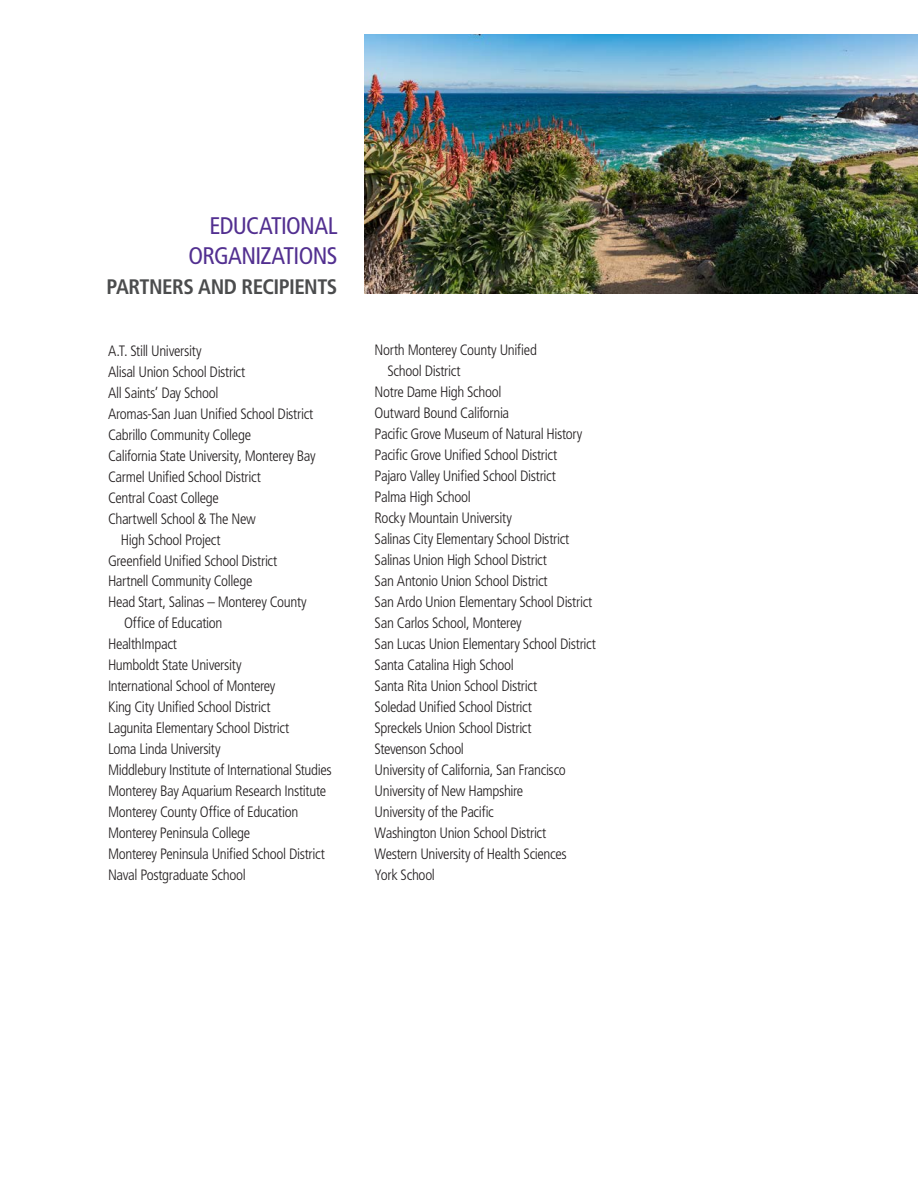
<style>
.page{position:relative;width:918px;height:1188px;background:#fff}
.page>*{position:absolute;margin:0;border:0;box-sizing:border-box;transform-origin:0 0}
.t1{font:condensed 24px "Frutiger LT Std";letter-spacing:-.025em;color:#522f90}
.t2{font:700 condensed 21px "Frutiger LT Std";letter-spacing:-.025em;color:#4b4c4d}
.t3{font:300 condensed 15px/21px "Frutiger LT Std";letter-spacing:-.025em;color:#231f20}
</style>
<div class="page">
<img style="left:364px;top:35px;width:554px;height:259px">
<p class="t1" style="left:210px;top:211px;width:129px">EDUCATIONAL</p>
<p class="t1" style="left:189px;top:241px;width:150px">ORGANIZATIONS</p>
<p class="t2" style="left:107px;top:274px;width:232px">PARTNERS AND RECIPIENTS</p>
<p class="t3" style="left:108px;top:340px;width:95px">A.T. Still University</p>
<p class="t3" style="left:108px;top:361px;width:139px">Alisal Union School District</p>
<p class="t3" style="left:108px;top:382px;width:112px">All Saints’ Day School</p>
<p class="t3" style="left:108px;top:403px;width:207px">Aromas-San Juan Unified School District</p>
<p class="t3" style="left:108px;top:424px;width:145px">Cabrillo Community College</p>
<p class="t3" style="left:108px;top:445px;width:209px">California State University, Monterey Bay</p>
<p class="t3" style="left:108px;top:466px;width:154px">Carmel Unified School District</p>
<p class="t3" style="left:108px;top:487px;width:112px">Central Coast College</p>
<p class="t3" style="left:121px;top:508px;width:136px;text-indent:-13px">Chartwell School &amp; The New<br>High School Project</p>
<p class="t3" style="left:108px;top:550px;width:171px">Greenfield Unified School District</p>
<p class="t3" style="left:108px;top:571px;width:146px">Hartnell Community College</p>
<p class="t3" style="left:124px;top:592px;width:184px;text-indent:-16px">Head Start, Salinas – Monterey County<br>Office of Education</p>
<p class="t3" style="left:108px;top:634px;width:71px">HealthImpact</p>
<p class="t3" style="left:108px;top:655px;width:135px">Humboldt State University</p>
<p class="t3" style="left:108px;top:676px;width:169px">International School of Monterey</p>
<p class="t3" style="left:108px;top:697px;width:164px">King City Unified School District</p>
<p class="t3" style="left:108px;top:718px;width:183px">Lagunita Elementary School District</p>
<p class="t3" style="left:108px;top:739px;width:114px">Loma Linda University</p>
<p class="t3" style="left:108px;top:760px;width:225px">Middlebury Institute of International Studies</p>
<p class="t3" style="left:108px;top:781px;width:220px">Monterey Bay Aquarium Research Institute</p>
<p class="t3" style="left:108px;top:802px;width:192px">Monterey County Office of Education</p>
<p class="t3" style="left:108px;top:823px;width:144px">Monterey Peninsula College</p>
<p class="t3" style="left:108px;top:844px;width:218px">Monterey Peninsula Unified School District</p>
<p class="t3" style="left:108px;top:865px;width:139px">Naval Postgraduate School</p>
<p class="t3" style="left:388px;top:340px;width:151px;text-indent:-13px">North Monterey County Unified<br>School District</p>
<p class="t3" style="left:375px;top:382px;width:128px">Notre Dame High School</p>
<p class="t3" style="left:375px;top:403px;width:136px">Outward Bound California</p>
<p class="t3" style="left:375px;top:424px;width:209px">Pacific Grove Museum of Natural History</p>
<p class="t3" style="left:375px;top:445px;width:184px">Pacific Grove Unified School District</p>
<p class="t3" style="left:375px;top:466px;width:183px">Pajaro Valley Unified School District</p>
<p class="t3" style="left:375px;top:487px;width:98px">Palma High School</p>
<p class="t3" style="left:375px;top:508px;width:139px">Rocky Mountain University</p>
<p class="t3" style="left:375px;top:529px;width:196px">Salinas City Elementary School District</p>
<p class="t3" style="left:375px;top:550px;width:174px">Salinas Union High School District</p>
<p class="t3" style="left:375px;top:571px;width:175px">San Antonio Union School District</p>
<p class="t3" style="left:375px;top:592px;width:219px">San Ardo Union Elementary School District</p>
<p class="t3" style="left:375px;top:613px;width:149px">San Carlos School, Monterey</p>
<p class="t3" style="left:375px;top:634px;width:223px">San Lucas Union Elementary School District</p>
<p class="t3" style="left:375px;top:655px;width:141px">Santa Catalina High School</p>
<p class="t3" style="left:375px;top:676px;width:164px">Santa Rita Union School District</p>
<p class="t3" style="left:375px;top:697px;width:159px">Soledad Unified School District</p>
<p class="t3" style="left:375px;top:718px;width:159px">Spreckels Union School District</p>
<p class="t3" style="left:375px;top:739px;width:91px">Stevenson School</p>
<p class="t3" style="left:375px;top:760px;width:193px">University of California, San Francisco</p>
<p class="t3" style="left:375px;top:781px;width:150px">University of New Hampshire</p>
<p class="t3" style="left:375px;top:802px;width:121px">University of the Pacific</p>
<p class="t3" style="left:375px;top:823px;width:173px">Washington Union School District</p>
<p class="t3" style="left:375px;top:844px;width:194px">Western University of Health Sciences</p>
<p class="t3" style="left:375px;top:865px;width:62px">York School</p>
</div>
